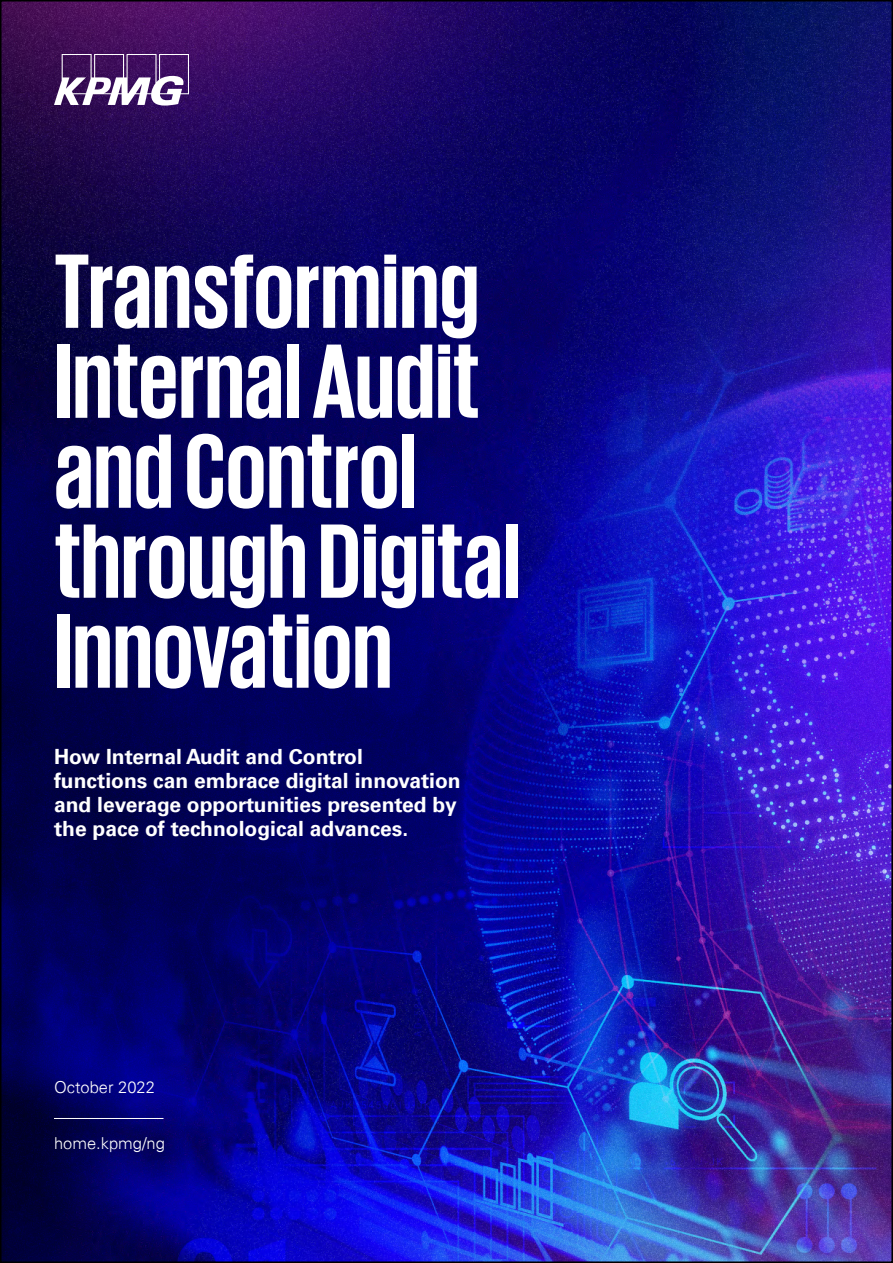
<style>
.page{position:relative;width:893px;height:1263px;background:#fff}
.page>*{position:absolute;margin:0;border:0;box-sizing:border-box;transform-origin:0 0}
.t1{font:700 108px/90px "KPMG";color:#fff}
.t2{font:700 21px/24px "Univers 65";color:#fff}
.t3{font:300 16.5px "Univers 45";color:#fff}
</style>
<div class="page">
<img style="left:3px;top:3px;width:887px;height:1257px">
<svg style="left:54px;top:54px;width:135px;height:52px"></svg>
<hr style="left:54px;top:1118px;width:109px;height:1px;background:#fff">
<h1 class="t1" style="left:54px;top:243px;width:468px">Transforming<br>Internal Audit and Control through Digital<br>Innovation</h1>
<p class="t2" style="left:54px;top:745px;width:408px">How Internal Audit and Control functions can embrace digital innovation and leverage opportunities presented by the pace of technological advances.</p>
<p class="t3" style="left:54px;top:1077px;width:102px">October 2022</p>
<p class="t3" style="left:54px;top:1133px;width:112px">home.kpmg/ng</p>
</div>
